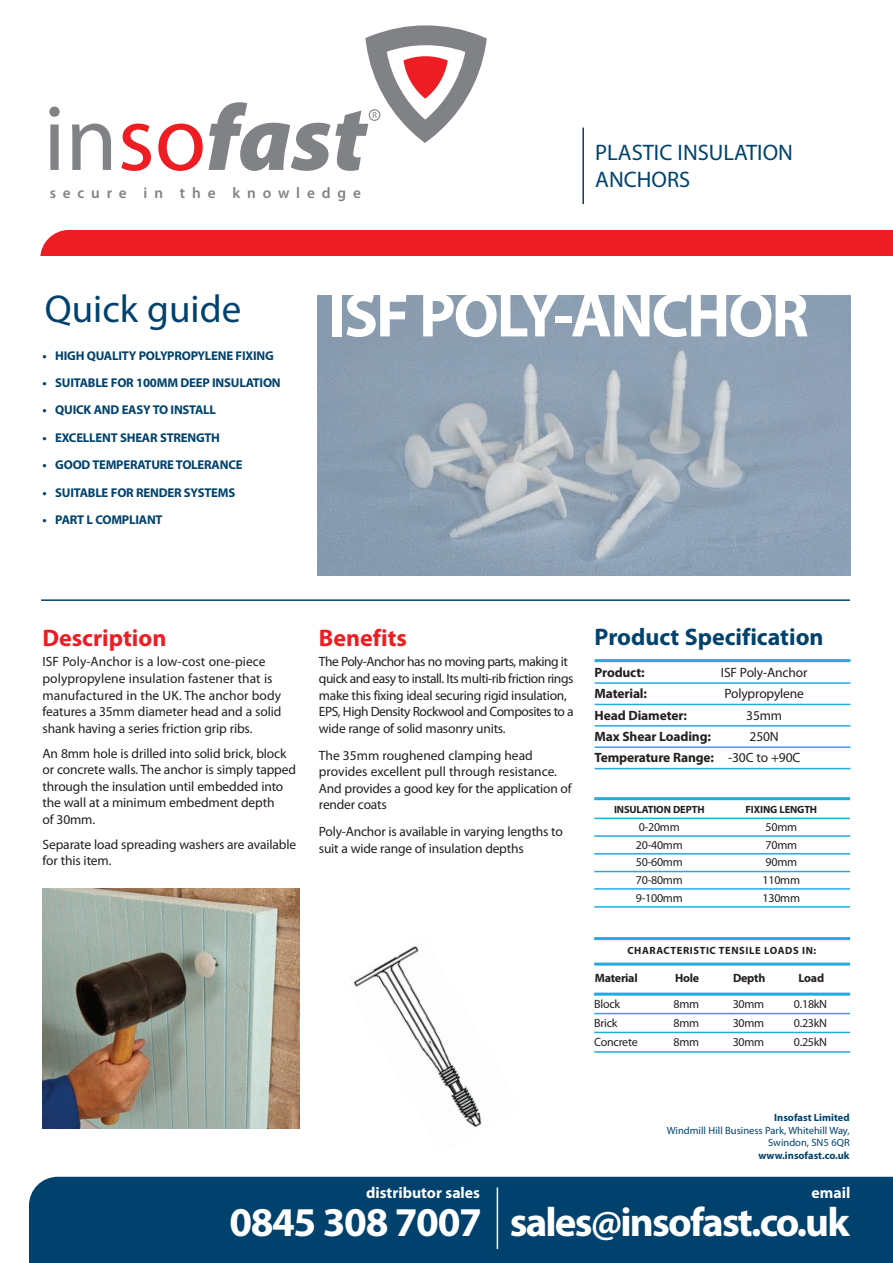
<style>
.page{position:relative;width:893px;height:1263px;background:#fff}
.page>*{position:absolute;margin:0;border:0;box-sizing:border-box;transform-origin:0 0}
.t1{font:italic 900 93.9px "Myriad Pro";color:#808285}
.t2{font:700 63px "Myriad Pro";letter-spacing:-.035em;color:#fff}
.t3{font:700 41.1px "Myriad Pro";letter-spacing:-.045em;color:#fff}
.t4{font:39px "Myriad Pro";color:#00426d}
.t5{font:700 24px "Myriad Pro";color:#00426d}
.t6{font:700 24px "Myriad Pro";color:#ee1d23}
.t7{font:22.5px/27px "Myriad Pro";color:#00426d}
.t8{font:700 15.75px "Myriad Pro";color:#fff}
.t9{font:600 15.45px "Myriad Pro";color:#808285}
.t10{font:13.5px/16.5px "Myriad Pro";letter-spacing:-.01em;color:#231f20}
.t11{font:13.5px/16.5px "Myriad Pro";letter-spacing:-.035em;color:#231f20}
.t12{font:700 13.5px/21.5px "Myriad Pro";letter-spacing:-.01em;color:#231f20}
.t13{font:700 12.75px "Myriad Pro";letter-spacing:-.015em;color:#00426d}
.t14{font:12px "Myriad Pro";letter-spacing:-.02em;color:#231f20}
.t15{font:700 12px "Myriad Pro";letter-spacing:-.02em;color:#231f20}
.t16{font:10.5px/12.8px "Myriad Pro";color:#00426d;text-align:right}
.t17{font:700 10.5px "Myriad Pro";color:#00426d}
.t18{font:700 10.5px "Myriad Pro";letter-spacing:.055em;color:#231f20}
.t19{font:700 10.5px "Myriad Pro";letter-spacing:-.01em;color:#231f20}
.s1{font-weight:400;font-style:normal}
.s2{font-weight:400;font-style:normal;color:#ee1d23}
.s3{font-weight:400}
</style>
<div class="page">
<hr style="left:41px;top:599px;width:809px;height:2px;background:#00426d">
<hr style="left:595px;top:682px;width:255px;height:2px;background:#24aae1">
<hr style="left:595px;top:704px;width:255px;height:1px;background:#24aae1">
<hr style="left:595px;top:725px;width:255px;height:2px;background:#24aae1">
<hr style="left:595px;top:746px;width:255px;height:2px;background:#24aae1">
<hr style="left:595px;top:768px;width:255px;height:1px;background:#24aae1">
<hr style="left:595px;top:659px;width:255px;height:3px;background:#24aae1">
<svg style="left:365px;top:25px;width:122px;height:118px"></svg>
<div style="left:40px;top:230px;width:853px;height:26px;background:#ee1d23"></div>
<div style="left:29px;top:1177px;width:864px;height:86px;background:#00426d"></div>
<hr style="left:582px;top:128px;width:2px;height:76px;background:#00426d">
<hr style="left:497px;top:1187px;width:1px;height:62px;background:#fff">
<img style="left:42px;top:889px;width:258px;height:240px">
<img style="left:318px;top:296px;width:532px;height:280px">
<img style="left:351px;top:945px;width:131px;height:182px">
<hr style="left:594px;top:797px;width:256px;height:3px;background:#24aae1">
<hr style="left:594px;top:818px;width:256px;height:1px;background:#24aae1">
<hr style="left:594px;top:835px;width:256px;height:2px;background:#24aae1">
<hr style="left:594px;top:853px;width:256px;height:1px;background:#24aae1">
<hr style="left:594px;top:871px;width:256px;height:1px;background:#24aae1">
<hr style="left:594px;top:888px;width:256px;height:2px;background:#24aae1">
<hr style="left:594px;top:906px;width:256px;height:2px;background:#24aae1">
<hr style="left:594px;top:1013px;width:256px;height:1px;background:#24aae1">
<hr style="left:594px;top:1032px;width:256px;height:1px;background:#24aae1">
<hr style="left:594px;top:1051px;width:256px;height:2px;background:#24aae1">
<hr style="left:594px;top:937px;width:256px;height:3px;background:#24aae1">
<hr style="left:594px;top:962px;width:256px;height:3px;background:#24aae1">
<hr style="left:594px;top:992px;width:256px;height:3px;background:#24aae1">
<h1 class="t1" style="left:44px;top:103px;width:326px"><span class="s1">in</span><span class="s2">so</span>fast</h1>
<p class="t9" style="left:50px;top:187px;width:313px">secure in the knowledge</p>
<h3 class="t7" style="left:595px;top:141px;width:199px">PLASTIC INSULATION<br>ANCHORS</h3>
<h3 class="t4" style="left:45px;top:294px;width:198px">Quick guide</h3>
<h2 class="t2" style="left:328px;top:292px;width:482px">ISF POLY-ANCHOR</h2>
<p class="t13" style="left:43px;top:351px;width:233px">• HIGH QUALITY POLYPROPYLENE FIXING</p>
<p class="t13" style="left:43px;top:378px;width:240px">• SUITABLE FOR 100MM DEEP INSULATION</p>
<p class="t13" style="left:43px;top:405px;width:175px">• QUICK AND EASY TO INSTALL</p>
<p class="t13" style="left:43px;top:433px;width:179px">• EXCELLENT SHEAR STRENGTH</p>
<p class="t13" style="left:43px;top:460px;width:202px">• GOOD TEMPERATURE TOLERANCE</p>
<p class="t13" style="left:43px;top:487px;width:194px">• SUITABLE FOR RENDER SYSTEMS</p>
<p class="t13" style="left:43px;top:515px;width:122px">• PART L COMPLIANT</p>
<h3 class="t6" style="left:43px;top:629px;width:125px">Description</h3>
<p class="t10" style="left:43px;top:655px;width:240px">ISF Poly-Anchor is a low-cost one-piece polypropylene insulation fastener that is manufactured in the UK. The anchor body features a 35mm diameter head and a solid shank having a series friction grip ribs.</p>
<p class="t10" style="left:43px;top:746px;width:255px">An 8mm hole is drilled into solid brick, block or concrete walls. The anchor is simply tapped through the insulation until embedded into the wall at a minimum embedment depth<br>of 30mm.</p>
<p class="t10" style="left:43px;top:837px;width:255px">Separate load spreading washers are available for this item.</p>
<h3 class="t6" style="left:319px;top:629px;width:90px">Benefits</h3>
<p class="t11" style="left:319px;top:655px;width:256px">The Poly-Anchor has no moving parts, making it quick and easy to install. Its multi-rib friction rings make this fixing ideal securing rigid insulation, EPS, High Density Rockwool and Composites to a wide range of solid masonry units.</p>
<p class="t10" style="left:319px;top:748px;width:254px">The 35mm roughened clamping head provides excellent pull through resistance.<br>And provides a good key for the application of render coats</p>
<p class="t10" style="left:319px;top:824px;width:245px">Poly-Anchor is available in varying lengths to suit a wide range of insulation depths</p>
<h3 class="t5" style="left:595px;top:628px;width:230px">Product Specification</h3>
<p class="t12" style="left:595px;top:663px;width:52px">Product:</p>
<p class="t10" style="left:721px;top:665px;width:88px">ISF Poly-Anchor</p>
<p class="t12" style="left:595px;top:684px;width:54px">Material:</p>
<p class="t10" style="left:724px;top:686px;width:81px">Polypropylene</p>
<p class="t12" style="left:595px;top:705px;width:94px">Head Diameter:</p>
<p class="t10" style="left:746px;top:708px;width:37px">35mm</p>
<p class="t12" style="left:595px;top:727px;width:118px">Max Shear Loading:</p>
<p class="t12" style="left:595px;top:727px;width:207px;text-indent:155px"><span class="s3">250N<br></span>Temperature Range: <span class="s3">-30C to +90C</span></p>
<p class="t19" style="left:614px;top:806px;width:92px">INSULATION DEPTH</p>
<p class="t19" style="left:745px;top:806px;width:73px">FIXING LENGTH</p>
<p class="t14" style="left:639px;top:822px;width:42px">0-20mm</p>
<p class="t14" style="left:765px;top:822px;width:33px">50mm</p>
<p class="t14" style="left:636px;top:840px;width:48px">20-40mm</p>
<p class="t14" style="left:765px;top:840px;width:33px">70mm</p>
<p class="t14" style="left:636px;top:858px;width:48px">50-60mm</p>
<p class="t14" style="left:765px;top:858px;width:33px">90mm</p>
<p class="t14" style="left:636px;top:876px;width:48px">70-80mm</p>
<p class="t14" style="left:763px;top:876px;width:39px">110mm</p>
<p class="t14" style="left:636px;top:893px;width:48px">9-100mm</p>
<p class="t14" style="left:763px;top:893px;width:39px">130mm</p>
<p class="t18" style="left:627px;top:946px;width:190px">CHARACTERISTIC TENSILE LOADS IN:</p>
<p class="t15" style="left:595px;top:973px;width:44px">Material</p>
<p class="t15" style="left:675px;top:973px;width:26px">Hole</p>
<p class="t15" style="left:733px;top:973px;width:34px">Depth</p>
<p class="t15" style="left:798px;top:973px;width:27px">Load</p>
<p class="t14" style="left:594px;top:999px;width:27px">Block</p>
<p class="t14" style="left:674px;top:999px;width:27px">8mm</p>
<p class="t14" style="left:733px;top:999px;width:33px">30mm</p>
<p class="t14" style="left:794px;top:999px;width:35px">0.18kN</p>
<p class="t14" style="left:594px;top:1019px;width:25px">Brick</p>
<p class="t14" style="left:674px;top:1019px;width:27px">8mm</p>
<p class="t14" style="left:733px;top:1019px;width:33px">30mm</p>
<p class="t14" style="left:794px;top:1019px;width:35px">0.23kN</p>
<p class="t14" style="left:594px;top:1038px;width:45px">Concrete</p>
<p class="t14" style="left:674px;top:1038px;width:27px">8mm</p>
<p class="t14" style="left:733px;top:1038px;width:33px">30mm</p>
<p class="t14" style="left:794px;top:1038px;width:35px">0.25kN</p>
<p class="t8" style="left:366px;top:1187px;width:115px">distributor sales</p>
<p class="t17" style="left:774px;top:1113px;width:77px">Insofast Limited</p>
<p class="t16" style="left:667px;top:1124px;width:184px">Windmill Hill Business Park, Whitehill Way,<br>Swindon, SN5 6QR</p>
<p class="t17" style="left:758px;top:1151px;width:93px">www.insofast.co.uk</p>
<p class="t8" style="left:811px;top:1187px;width:40px">email</p>
<h3 class="t3" style="left:229px;top:1206px;width:254px">0845 308 7007</h3>
<h3 class="t3" style="left:510px;top:1206px;width:341px">sales@insofast.co.uk</h3>
</div>
